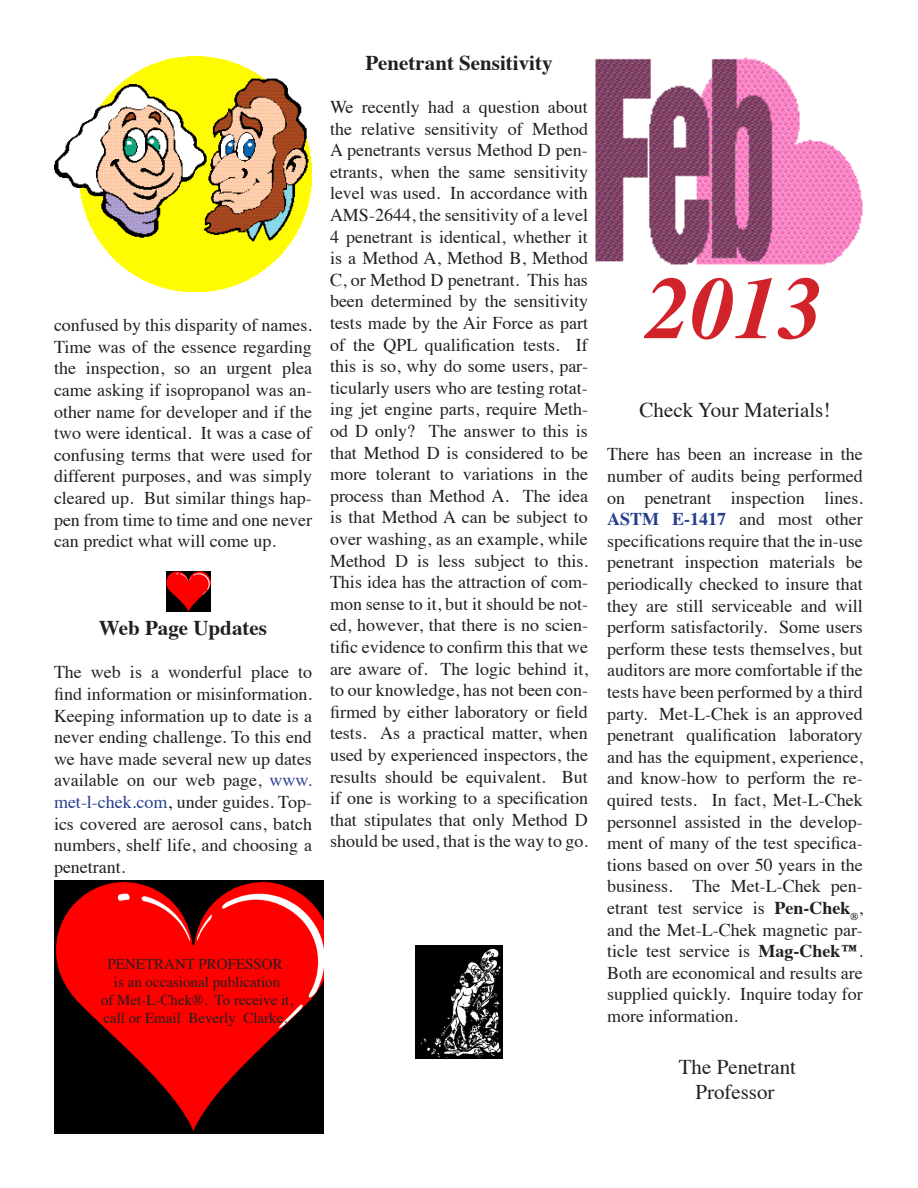
<style>
.page{position:relative;width:918px;height:1188px;background:#fff}
.page>*{position:absolute;margin:0;border:0;box-sizing:border-box;transform-origin:0 0}
.t1{font:italic 700 88.5px "Times";color:#d1232a}
.t2{font:21px/25.2px "Times";color:#231f20;text-align:center}
.t3{font:700 21px "Times";color:#231f20}
.t4{font:18px/21.6px "Times";color:#231f20;text-align:justify}
.t5{font:15px/18px "Times";color:#231f20;text-align:center}
.s1{color:#253f8e}
.s2{color:#000}
.s3{font-weight:700;color:#253f8e}
.s4{font-weight:700}
</style>
<div class="page">
<img style="left:54px;top:57px;width:258px;height:234px">
<img style="left:595px;top:57px;width:268px;height:208px">
<img style="left:54px;top:881px;width:269px;height:253px">
<img style="left:166px;top:571px;width:45px;height:41px">
<img style="left:416px;top:946px;width:86px;height:112px">
<p class="t4" style="left:54px;top:313px;width:260px">confused by this disparity of names.<br>Time was of the essence regarding the inspection, so an urgent plea came asking if isopropanol was an&shy;other name for developer and if the two were identical. It was a case of confusing terms that were used for different purposes, and was simply cleared up. But similar things hap&shy;pen from time to time and one never can predict what will come up.</p>
<p class="t3" style="left:99px;top:608px;width:169px">Web Page Updates</p>
<p class="t4" style="left:54px;top:660px;width:260px">The web is a wonderful place to find information or misinformation.<br>Keeping information up to date is a never ending challenge. To this end we have made several new up dates available on our web page, <span class="s1">www. met-l-chek.com</span><span class="s2">,</span> under guides. Top&shy;ics covered are aerosol cans, batch numbers, shelf life, and choosing a penetrant.</p>
<p class="t3" style="left:365px;top:43px;width:189px">Penetrant Sensitivity</p>
<p class="t4" style="left:330px;top:95px;width:260px">We recently had a question about the relative sensitivity of Method A penetrants versus Method D pen&shy;etrants, when the same sensitivity level was used. In accordance with AMS-2644, the sensitivity of a level 4 penetrant is identical, whether it is a Method A, Method B, Method C, or Method D penetrant. This has been determined by the sensitivity tests made by the Air Force as part of the QPL qualification tests. If this is so, why do some users, par&shy;ticularly users who are testing rotat&shy;ing jet engine parts, require Meth&shy;od D only? The answer to this is that Method D is considered to be more tolerant to variations in the process than Method A. The idea is that Method A can be subject to over washing, as an example, while Method D is less subject to this.<br>This idea has the attraction of com&shy;mon sense to it, but it should be not&shy;ed, however, that there is no scien&shy;tific evidence to confirm this that we are aware of. The logic behind it, to our knowledge, has not been con&shy;firmed by either laboratory or field tests. As a practical matter, when used by experienced inspectors, the results should be equivalent. But if one is working to a specification that stipulates that only Method D should be used, that is the way to go.</p>
<p class="t5" style="left:101px;top:954px;width:194px">PENETRANT PROFESSOR<br>is an occasional publication<br>of Met-L-Chek®. To receive it, call or Email Beverly Clarke.</p>
<h1 class="t1" style="left:646px;top:225px;width:178px">2013</h1>
<p class="t2" style="left:640px;top:396px;width:192px">Check Your Materials!</p>
<p class="t4" style="left:607px;top:442px;width:257px">There has been an increase in the number of audits being performed on penetrant inspection lines.<br><span class="s3">ASTM E-1417</span> and most other specifications require that the in-use penetrant inspection materials be periodically checked to insure that they are still serviceable and will perform satisfactorily. Some users perform these tests themselves, but auditors are more comfortable if the tests have been performed by a third party. Met-L-Chek is an approved penetrant qualification laboratory and has the equipment, experience, and know-how to perform the re&shy;quired tests. In fact, Met-L-Chek personnel assisted in the develop&shy;ment of many of the test specifica&shy;tions based on over 50 years in the business. The Met-L-Chek pen&shy;etrant test service is <span class="s4">Pen-Chek</span><sub>®</sub>, and the Met-L-Chek magnetic par&shy;ticle test service is <span class="s4">Mag-Chek™</span>.<br>Both are economical and results are supplied quickly. Inquire today for more information.</p>
<p class="t2" style="left:679px;top:1053px;width:119px">The Penetrant<br>Professor</p>
</div>
